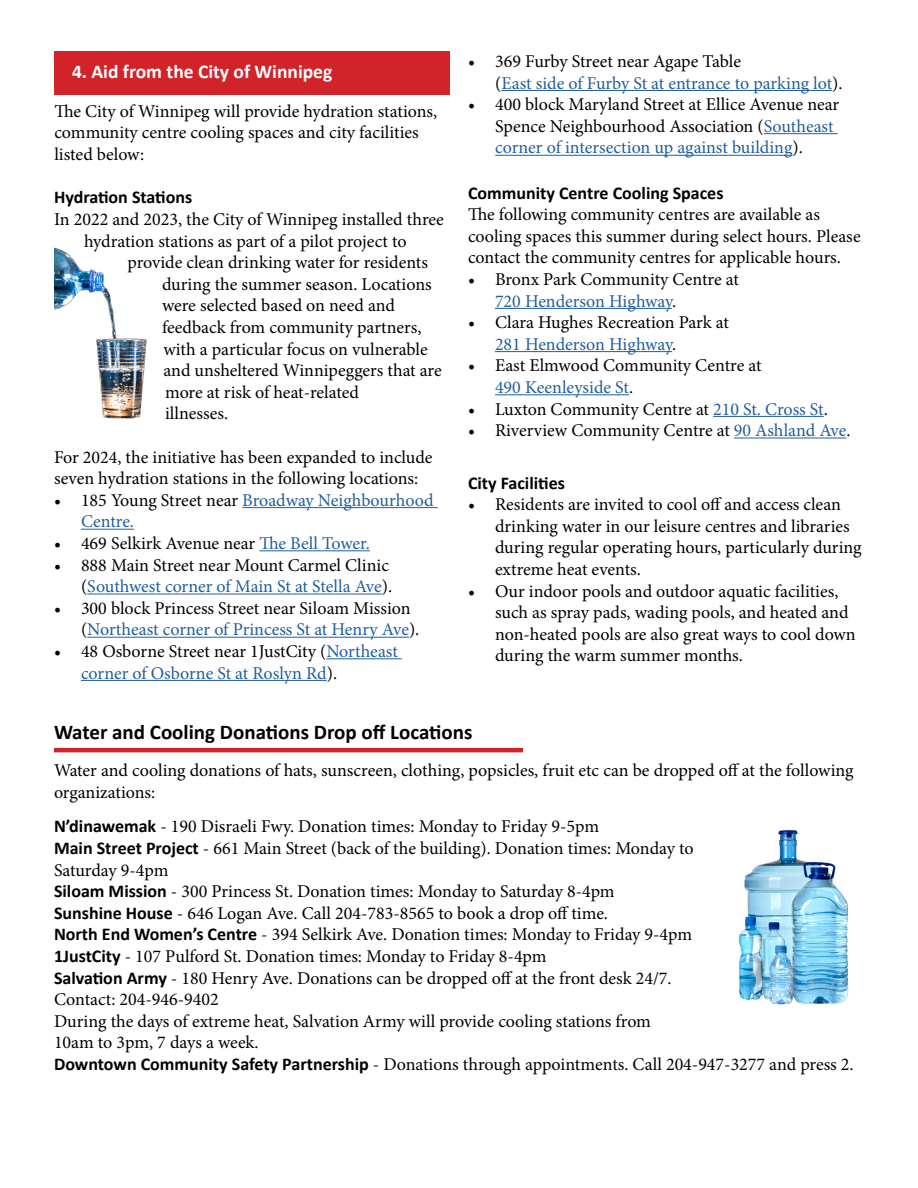
<style>
.page{position:relative;width:918px;height:1188px;background:#fff}
.page>*{position:absolute;margin:0;border:0;box-sizing:border-box;transform-origin:0 0}
.t1{font:700 21px "Calibri";color:#000}
.t2{font:700 19.5px "Calibri";color:#fff}
.t3{font:18px/21.6px "Minion Pro";color:#000}
.t4{font:18px/21.6px "Minion Pro";color:#215e9e}
.t5{font:700 18px "Calibri";color:#000}
.s1{color:#000}
.s2{color:#215e9e}
.s3{font-family:"Calibri";font-weight:700}
</style>
<div class="page">
<div style="left:54px;top:52px;width:396px;height:43px;background:#d2232a"></div>
<hr style="left:242px;top:507px;width:196px;height:1px;background:#215e9e">
<hr style="left:81px;top:529px;width:53px;height:1px;background:#215e9e">
<hr style="left:259px;top:550px;width:111px;height:1px;background:#215e9e">
<hr style="left:87px;top:594px;width:295px;height:1px;background:#215e9e">
<hr style="left:87px;top:637px;width:322px;height:1px;background:#215e9e">
<hr style="left:326px;top:658px;width:76px;height:1px;background:#215e9e">
<hr style="left:81px;top:680px;width:246px;height:1px;background:#215e9e">
<hr style="left:495px;top:308px;width:177px;height:1px;background:#215e9e">
<hr style="left:495px;top:351px;width:177px;height:1px;background:#215e9e">
<hr style="left:495px;top:394px;width:134px;height:1px;background:#215e9e">
<hr style="left:713px;top:416px;width:111px;height:1px;background:#215e9e">
<hr style="left:734px;top:438px;width:112px;height:1px;background:#215e9e">
<hr style="left:501px;top:90px;width:331px;height:1px;background:#215e9e">
<hr style="left:764px;top:133px;width:74px;height:1px;background:#215e9e">
<hr style="left:495px;top:155px;width:297px;height:1px;background:#215e9e">
<hr style="left:54px;top:748px;width:469px;height:4px;background:#d2232a">
<img style="left:54px;top:247px;width:93px;height:172px">
<img style="left:739px;top:830px;width:110px;height:175px">
<p class="t2" style="left:72px;top:57px;width:262px">4. Aid from the City of Winnipeg</p>
<p class="t3" style="left:54px;top:100px;width:384px">The City of Winnipeg will provide hydration stations, community centre cooling spaces and city facilities listed below:</p>
<p class="t5" style="left:54px;top:185px;width:140px">Hydration Stations</p>
<p class="t3" style="left:54px;top:209px;width:391px;text-align:center">In 2022 and 2023, the City of Winnipeg installed three hydration stations as part of a pilot project to</p>
<p class="t3" style="left:162px;top:252px;width:281px;text-indent:-35px">provide clean drinking water for residents during the summer season. Locations were selected based on need and feedback from community partners, with a particular focus on vulnerable and unsheltered Winnipeggers that are more at risk of heat-related<br>illnesses.</p>
<p class="t3" style="left:54px;top:446px;width:380px">For 2024, the initiative has been expanded to include seven hydration stations in the following locations:</p>
<p class="t4" style="left:81px;top:489px;width:354px;text-indent:-27px"><span class="s1">• 185 Young Street near</span> Broadway Neighbourhood<br>Centre.</p>
<p class="t3" style="left:54px;top:533px;width:317px">• 469 Selkirk Avenue near <span class="s2">The Bell Tower.</span></p>
<p class="t3" style="left:54px;top:554px;width:340px;text-align:right">• 888 Main Street near Mount Carmel Clinic (<span class="s2">Southwest corner of Main St at Stella Ave</span>).</p>
<p class="t3" style="left:81px;top:597px;width:340px;text-indent:-27px">• 300 block Princess Street near Siloam Mission (<span class="s2">Northeast corner of Princess St at Henry Ave</span>).</p>
<p class="t4" style="left:81px;top:641px;width:318px;text-indent:-27px"><span class="s1">• 48 Osborne Street near 1JustCity (</span>Northeast corner of Osborne St at Roslyn Rd<span class="s1">).</span></p>
<p class="t4" style="left:495px;top:51px;width:349px;text-indent:-27px"><span class="s1">• 369 Furby Street near Agape Table<br>(</span>East side of Furby St at entrance to parking lot<span class="s1">).</span></p>
<p class="t3" style="left:495px;top:94px;width:346px;text-indent:-27px">• 400 block Maryland Street at Ellice Avenue near<br>Spence Neighbourhood Association (<span class="s2">Southeast corner of intersection up against building</span>).</p>
<p class="t5" style="left:468px;top:180px;width:257px">Community Centre Cooling Spaces</p>
<p class="t3" style="left:468px;top:204px;width:394px">The following community centres are available as cooling spaces this summer during select hours. Please contact the community centres for applicable hours.</p>
<p class="t3" style="left:495px;top:269px;width:245px;text-indent:-27px">• Bronx Park Community Centre at<br><span class="s2">720 Henderson Highway</span>.</p>
<p class="t3" style="left:495px;top:312px;width:235px;text-indent:-27px">• Clara Hughes Recreation Park at<br><span class="s2">281 Henderson Highway</span>.</p>
<p class="t3" style="left:495px;top:355px;width:268px;text-indent:-27px">• East Elmwood Community Centre at<br><span class="s2">490 Keenleyside St</span>.</p>
<p class="t3" style="left:468px;top:398px;width:361px">• Luxton Community Centre at <span class="s2">210 St. Cross St</span>.</p>
<p class="t3" style="left:468px;top:420px;width:384px">• Riverview Community Centre at <span class="s2">90 Ashland Ave</span>.</p>
<p class="t5" style="left:468px;top:470px;width:99px">City Facilities</p>
<p class="t3" style="left:495px;top:494px;width:368px;text-indent:-27px">• Residents are invited to cool off and access clean drinking water in our leisure centres and libraries during regular operating hours, particularly during extreme heat events.</p>
<p class="t3" style="left:495px;top:580px;width:362px;text-indent:-27px">• Our indoor pools and outdoor aquatic facilities, such as spray pads, wading pools, and heated and non-heated pools are also great ways to cool down during the warm summer months.</p>
<p class="t1" style="left:54px;top:717px;width:420px">Water and Cooling Donations Drop off Locations</p>
<p class="t3" style="left:54px;top:760px;width:801px">Water and cooling donations of hats, sunscreen, clothing, popsicles, fruit etc can be dropped off at the following organizations:</p>
<p class="t3" style="left:54px;top:816px;width:801px"><span class="s3">N’dinawemak</span> - 190 Disraeli Fwy. Donation times: Monday to Friday 9-5pm<br><span class="s3">Main Street Project</span> - 661 Main Street (back of the building). Donation times: Monday to<br>Saturday 9-4pm<br><span class="s3">Siloam Mission</span> - 300 Princess St. Donation times: Monday to Saturday 8-4pm<br><span class="s3">Sunshine House</span> - 646 Logan Ave. Call 204-783-8565 to book a drop off time.<br><span class="s3">North End Women’s Centre</span> - 394 Selkirk Ave. Donation times: Monday to Friday 9-4pm<br><span class="s3">1JustCity</span> - 107 Pulford St. Donation times: Monday to Friday 8-4pm<br><span class="s3">Salvation Army</span> - 180 Henry Ave. Donations can be dropped off at the front desk 24/7.<br>Contact: 204-946-9402<br>During the days of extreme heat, Salvation Army will provide cooling stations from<br>10am to 3pm, 7 days a week.<br><span class="s3">Downtown Community Safety Partnership</span> - Donations through appointments. Call 204-947-3277 and press 2.</p>
</div>
